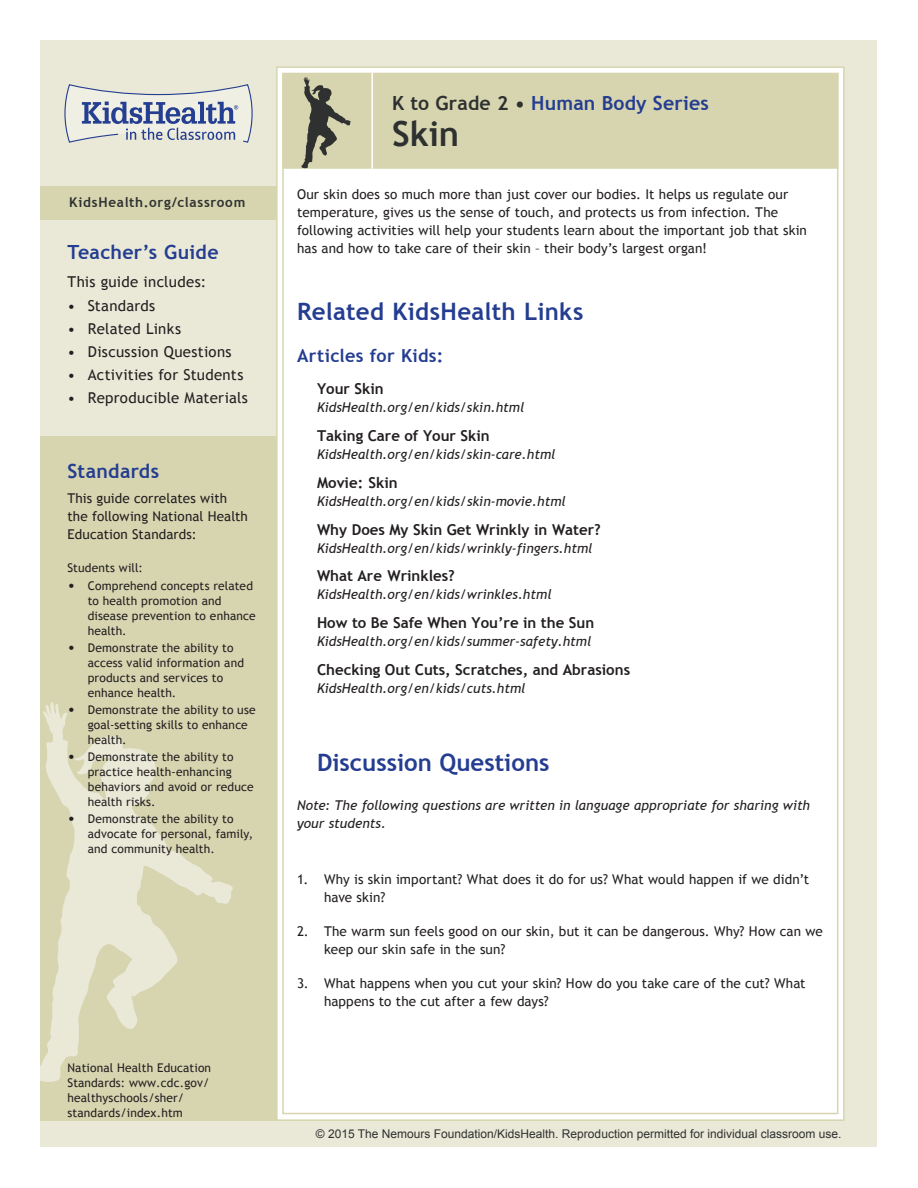
<style>
.page{position:relative;width:918px;height:1188px;background:#fff}
.page>*{position:absolute;margin:0;border:0;box-sizing:border-box;transform-origin:0 0}
.Lesson_Header{font:700 34.5px "Trebuchet MS";color:#2f3130}
.Article_List{font:700 24px "Trebuchet MS";color:#243d91}
.Lesson_Header-2{font:700 19.5px "Trebuchet MS";letter-spacing:.01em;color:#243d91}
.t1{font:700 18px "Trebuchet MS";letter-spacing:.02em;color:#243d91}
.Article_List-2{font:700 15px "Trebuchet MS";color:#231f20}
.t2{font:15px "Trebuchet MS";letter-spacing:.02em;color:#231f20}
.t3{font:13.5px/18px "Trebuchet MS";letter-spacing:.01em;color:#231f20}
.Article_List-3{font:italic 13.5px "Trebuchet MS";color:#231f20}
.Note{font:italic 13.5px/18px "Trebuchet MS";letter-spacing:.005em;color:#231f20}
.t4{font:700 13.5px "Trebuchet MS";letter-spacing:.055em;color:#2f3130}
.t5{font:12px/15px "Trebuchet MS";letter-spacing:.01em;color:#231f20}
.t6{font:12px "Arial";color:#2f3130}
.s1{font-size:15px}
.s2{color:#2f3130}
</style>
<div class="page">
<div style="left:40px;top:40px;width:838px;height:1108px;background:#eae9d8"></div>
<div style="left:277px;top:67px;width:567px;height:1053px;background:#fff"></div>
<div style="left:283px;top:74px;width:555px;height:94px;background:#d6d5b0"></div>
<div style="left:282px;top:73px;width:556px;height:96px;border:2px solid #d6d5b0"></div>
<hr style="left:371px;top:73px;width:2px;height:96px;background:#fff">
<div style="left:40px;top:436px;width:237px;height:685px;background:#d6d5b0"></div>
<div style="left:40px;top:186px;width:237px;height:33px;background:#d6d5b0"></div>
<svg style="left:64px;top:84px;width:189px;height:59px"></svg>
<svg style="left:301px;top:77px;width:50px;height:91px"></svg>
<svg style="left:40px;top:702px;width:193px;height:380px"></svg>
<p class="t4" style="left:69px;top:194px;width:178px">KidsHealth.org/classroom</p>
<p class="Lesson_Header-2" style="left:68px;top:240px;width:153px">Teacher’s Guide</p>
<p class="t2" style="left:68px;top:273px;width:140px">This guide includes:</p>
<p class="t2" style="left:68px;top:296px;width:89px">• Standards</p>
<p class="t2" style="left:68px;top:320px;width:115px">• Related Links</p>
<p class="t2" style="left:68px;top:343px;width:166px">• Discussion Questions</p>
<p class="t2" style="left:68px;top:366px;width:177px">• Activities for Students</p>
<p class="t2" style="left:68px;top:389px;width:182px">• Reproducible Materials</p>
<p class="Lesson_Header-2" style="left:68px;top:459px;width:93px">Standards</p>
<p class="t3" style="left:68px;top:490px;width:182px">This guide correlates with the following National Health<br>Education Standards:</p>
<p class="t5" style="left:68px;top:561px;width:77px">Students will:</p>
<p class="t5" style="left:88px;top:578px;width:169px;text-indent:-20px"><span class="s1">•</span> Comprehend concepts related to health promotion and disease prevention to enhance health.</p>
<p class="t5" style="left:88px;top:640px;width:158px;text-indent:-20px"><span class="s1">•</span> Demonstrate the ability to access valid information and products and services to enhance health.</p>
<p class="t5" style="left:88px;top:702px;width:170px;text-indent:-20px"><span class="s1">•</span> Demonstrate the ability to use goal-setting skills to enhance health.</p>
<p class="t5" style="left:88px;top:749px;width:167px;text-indent:-20px"><span class="s1">•</span> Demonstrate the ability to practice health-enhancing behaviors and avoid or reduce health risks.</p>
<p class="t5" style="left:88px;top:812px;width:167px;text-indent:-20px"><span class="s1">•</span> Demonstrate the ability to advocate for personal, family, and community health.</p>
<p class="t5" style="left:68px;top:1060px;width:145px">National Health Education<br>Standards: www.cdc.gov/ healthyschools/sher/ standards/index.htm</p>
<p class="Lesson_Header-2" style="left:392px;top:91px;width:318px"><span class="s2">K to Grade 2 •</span> Human Body Series</p>
<p class="Lesson_Header" style="left:392px;top:112px;width:69px">Skin</p>
<p class="t3" style="left:297px;top:185px;width:511px">Our skin does so much more than just cover our bodies. It helps us regulate our temperature, gives us the sense of touch, and protects us from infection. The following activities will help your students learn about the important job that skin has and how to take care of their skin – their body’s largest organ!</p>
<p class="Article_List" style="left:297px;top:297px;width:288px">Related KidsHealth Links</p>
<p class="t1" style="left:297px;top:345px;width:148px">Articles for Kids:</p>
<p class="Article_List-2" style="left:317px;top:379px;width:68px">Your Skin</p>
<p class="Article_List-3" style="left:317px;top:399px;width:209px">KidsHealth.org/en/kids/skin.html</p>
<p class="Article_List-2" style="left:317px;top:426px;width:174px">Taking Care of Your Skin</p>
<p class="Article_List-3" style="left:317px;top:446px;width:240px">KidsHealth.org/en/kids/skin-care.html</p>
<p class="Article_List-2" style="left:317px;top:473px;width:82px">Movie: Skin</p>
<p class="Article_List-3" style="left:317px;top:493px;width:250px">KidsHealth.org/en/kids/skin-movie.html</p>
<p class="Article_List-2" style="left:317px;top:520px;width:285px">Why Does My Skin Get Wrinkly in Water?</p>
<p class="Article_List-3" style="left:317px;top:540px;width:277px">KidsHealth.org/en/kids/wrinkly-fingers.html</p>
<p class="Article_List-2" style="left:317px;top:567px;width:139px">What Are Wrinkles?</p>
<p class="Article_List-3" style="left:317px;top:587px;width:236px">KidsHealth.org/en/kids/wrinkles.html</p>
<p class="Article_List-2" style="left:317px;top:613px;width:279px">How to Be Safe When You’re in the Sun</p>
<p class="Article_List-3" style="left:317px;top:633px;width:276px">KidsHealth.org/en/kids/summer-safety.html</p>
<p class="Article_List-2" style="left:317px;top:660px;width:315px">Checking Out Cuts, Scratches, and Abrasions</p>
<p class="Article_List-3" style="left:317px;top:680px;width:210px">KidsHealth.org/en/kids/cuts.html</p>
<p class="Article_List" style="left:317px;top:748px;width:234px">Discussion Questions</p>
<p class="Note" style="left:297px;top:796px;width:515px">Note: The following questions are written in language appropriate for sharing with your students.</p>
<p class="t3" style="left:324px;top:870px;width:487px;text-indent:-27px">1. Why is skin important? What does it do for us? What would happen if we didn’t have skin?</p>
<p class="t3" style="left:324px;top:922px;width:500px;text-indent:-27px">2. The warm sun feels good on our skin, but it can be dangerous. Why? How can we keep our skin safe in the sun?</p>
<p class="t3" style="left:324px;top:975px;width:483px;text-indent:-27px">3. What happens when you cut your skin? How do you take care of the cut? What happens to the cut after a few days?</p>
<p class="t6" style="left:316px;top:1126px;width:527px">© 2015 The Nemours Foundation/KidsHealth. Reproduction permitted for individual classroom use.</p>
</div>
